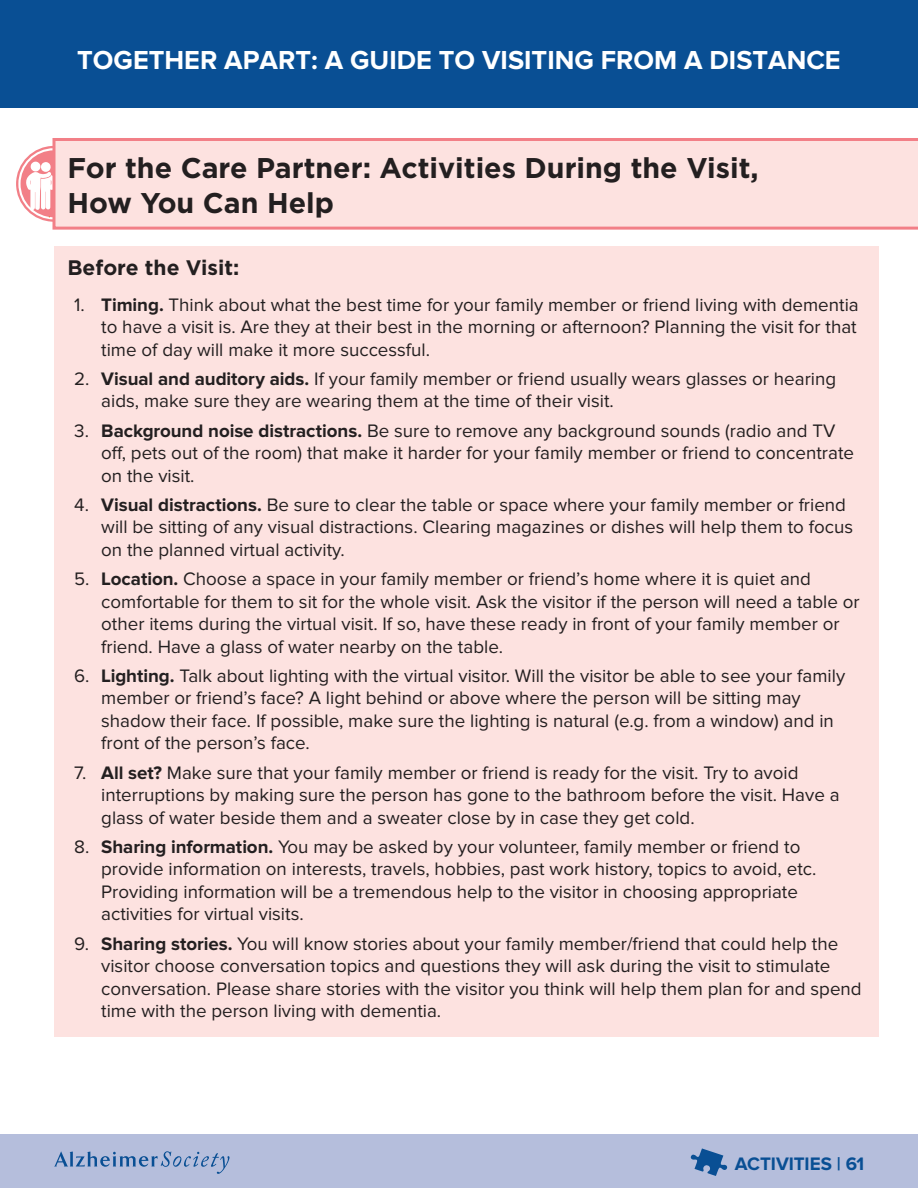
<style>
.page{position:relative;width:918px;height:1188px;background:#fff}
.page>*{position:absolute;margin:0;border:0;box-sizing:border-box;transform-origin:0 0}
.t1{font:700 28.5px/34.2px "Gotham";color:#231f20}
.t2{font:700 27px "Proxima Nova";color:#fff}
.t3{font:700 21px "Gotham";color:#231f20}
.t4{font:18.75px/22.5px "Proxima Nova";color:#231f20}
.t5{font:700 18.75px "Proxima Nova";letter-spacing:-.005em;color:#094f94}
.s1{font-weight:700}
</style>
<div class="page">
<div style="left:0;top:1134px;width:918px;height:54px;background:#b5bedc"></div>
<div style="left:0;top:0;width:918px;height:108px;background:#094f94"></div>
<svg style="left:54px;top:1151px;width:175px;height:23px"></svg>
<svg style="left:690px;top:1148px;width:37px;height:28px"></svg>
<svg style="left:52px;top:138px;width:866px;height:92px"></svg>
<svg style="left:16px;top:146px;width:38px;height:76px"></svg>
<div style="left:54px;top:246px;width:825px;height:791px;background:#fde2e0"></div>
<h2 class="t2" style="left:77px;top:44px;width:765px">TOGETHER APART: A GUIDE TO VISITING FROM A DISTANCE</h2>
<h1 class="t1" style="left:68px;top:151px;width:693px">For the Care Partner: Activities During the Visit,<br>How You Can Help</h1>
<p class="t3" style="left:68px;top:253px;width:173px">Before the Visit:</p>
<p class="t4" style="left:101px;top:293px;width:759px;text-align:justify;text-indent:-27px">1. <span class="s1">Timing.</span> Think about what the best time for your family member or friend living with dementia to have a visit is. Are they at their best in the morning or afternoon? Planning the visit for that time of day will make it more successful.</p>
<p class="t4" style="left:101px;top:368px;width:736px;text-indent:-27px">2. <span class="s1">Visual and auditory aids.</span> If your family member or friend usually wears glasses or hearing aids, make sure they are wearing them at the time of their visit.</p>
<p class="t4" style="left:101px;top:419px;width:754px;text-indent:-27px">3. <span class="s1">Background noise distractions.</span> Be sure to remove any background sounds (radio and TV off, pets out of the room) that make it harder for your family member or friend to concentrate on the visit.</p>
<p class="t4" style="left:101px;top:494px;width:753px;text-indent:-27px">4. <span class="s1">Visual distractions.</span> Be sure to clear the table or space where your family member or friend will be sitting of any visual distractions. Clearing magazines or dishes will help them to focus on the planned virtual activity.</p>
<p class="t4" style="left:101px;top:568px;width:760px;text-indent:-27px">5. <span class="s1">Location.</span> Choose a space in your family member or friend’s home where it is quiet and comfortable for them to sit for the whole visit. Ask the visitor if the person will need a table or other items during the virtual visit. If so, have these ready in front of your family member or friend. Have a glass of water nearby on the table.</p>
<p class="t4" style="left:101px;top:665px;width:745px;text-indent:-27px">6. <span class="s1">Lighting.</span> Talk about lighting with the virtual visitor. Will the visitor be able to see your family member or friend’s face? A light behind or above where the person will be sitting may shadow their face. If possible, make sure the lighting is natural (e.g. from a window) and in front of the person’s face.</p>
<p class="t4" style="left:101px;top:761px;width:740px;text-indent:-27px">7. <span class="s1">All set?</span> Make sure that your family member or friend is ready for the visit. Try to avoid interruptions by making sure the person has gone to the bathroom before the visit. Have a glass of water beside them and a sweater close by in case they get cold.</p>
<p class="t4" style="left:101px;top:836px;width:717px;text-indent:-27px">8. <span class="s1">Sharing information.</span> You may be asked by your volunteer, family member or friend to provide information on interests, travels, hobbies, past work history, topics to avoid, etc.<br>Providing information will be a tremendous help to the visitor in choosing appropriate activities for virtual visits.</p>
<p class="t4" style="left:101px;top:932px;width:762px;text-indent:-27px">9. <span class="s1">Sharing stories.</span> You will know stories about your family member/friend that could help the visitor choose conversation topics and questions they will ask during the visit to stimulate conversation. Please share stories with the visitor you think will help them plan for and spend time with the person living with dementia.</p>
<p class="t5" style="left:735px;top:1153px;width:131px">ACTIVITIES | 61</p>
</div>
